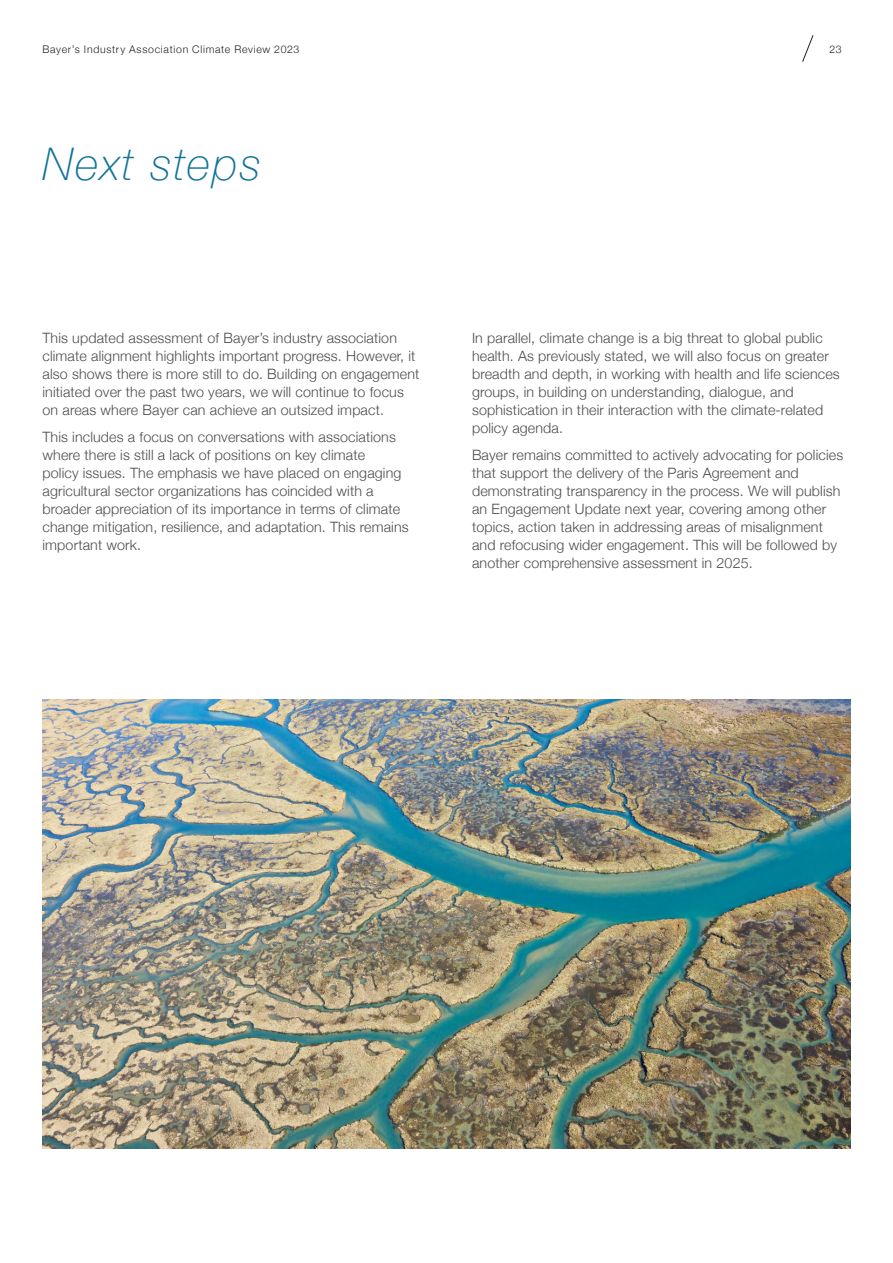
<style>
.page{position:relative;width:893px;height:1263px;background:#fff}
.page>*{position:absolute;margin:0;border:0;box-sizing:border-box;transform-origin:0 0}
.Heading{font:italic 100 45px "Helvetica Neue";letter-spacing:.05em;color:#107399}
.Bullet_List{font:300 14.25px/18px "Helvetica Neue";letter-spacing:.01em;color:#4b4c4d}
.t1{font:300 10.5px "Helvetica Neue";letter-spacing:.07em;color:#231f20}
</style>
<div class="page">
<svg style="left:802px;top:35px;width:11px;height:27px"></svg>
<img style="left:43px;top:699px;width:807px;height:449px">
<p class="t1" style="left:43px;top:40px;width:258px">Bayer’s Industry Association Climate Review 2023</p>
<p class="t1" style="left:829px;top:40px;width:14px">23</p>
<p class="Heading" style="left:43px;top:129px;width:220px">Next steps</p>
<p class="Bullet_List" style="left:43px;top:328px;width:378px">This updated assessment of Bayer’s industry association climate alignment highlights important progress. However, it also shows there is more still to do. Building on engagement initiated over the past two years, we will continue to focus on areas where Bayer can achieve an outsized impact.</p>
<p class="Bullet_List" style="left:43px;top:427px;width:368px">This includes a focus on conversations with associations where there is still a lack of positions on key climate<br>policy issues. The emphasis we have placed on engaging agricultural sector organizations has coincided with a broader appreciation of its importance in terms of climate change mitigation, resilience, and adaptation. This remains important work.</p>
<p class="Bullet_List" style="left:472px;top:328px;width:369px">In parallel, climate change is a big threat to global public health. As previously stated, we will also focus on greater breadth and depth, in working with health and life sciences groups, in building on understanding, dialogue, and sophistication in their interaction with the climate-related policy agenda.</p>
<p class="Bullet_List" style="left:472px;top:445px;width:373px">Bayer remains committed to actively advocating for policies that support the delivery of the Paris Agreement and demonstrating transparency in the process. We will publish an Engagement Update next year, covering among other topics, action taken in addressing areas of misalignment and refocusing wider engagement. This will be followed by another comprehensive assessment in 2025.</p>
</div>
